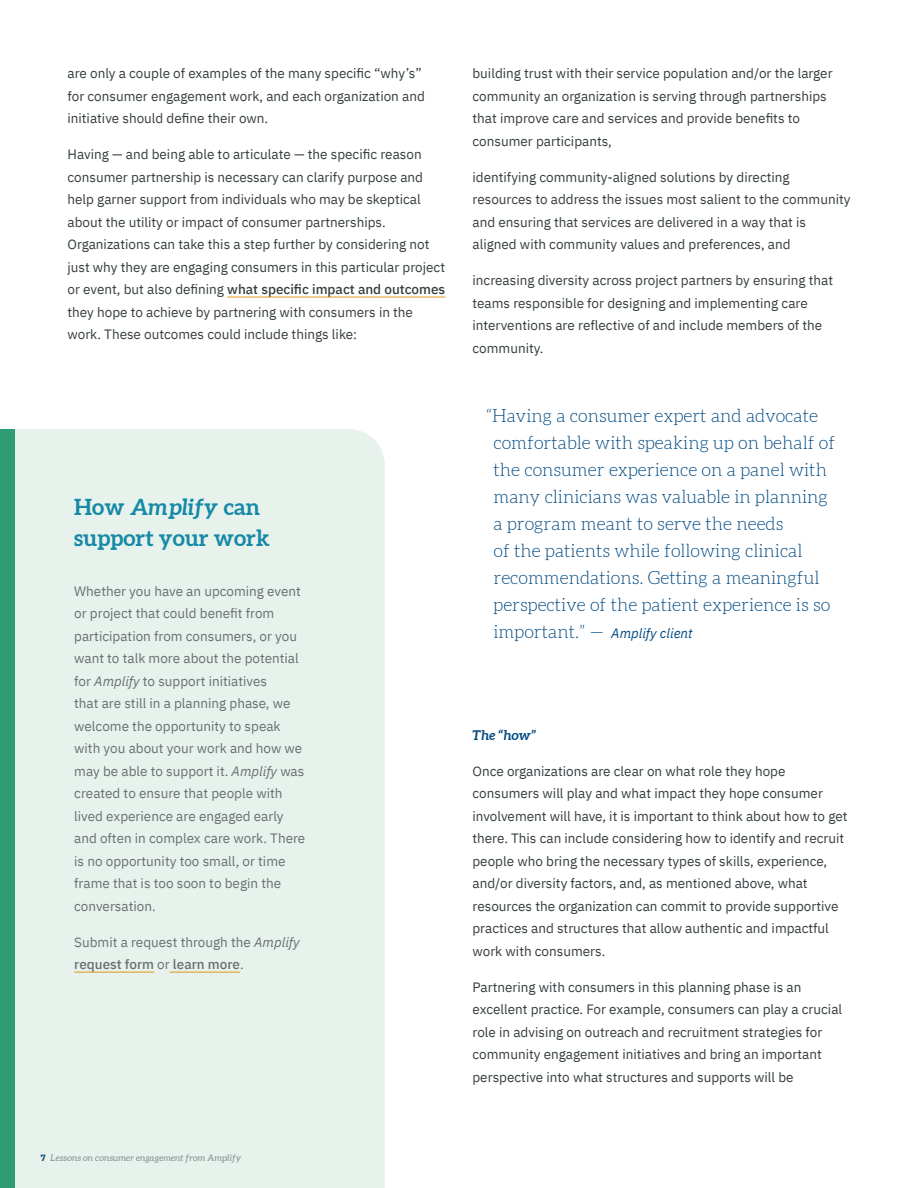
<style>
.page{position:relative;width:918px;height:1188px;background:#fff}
.page>*{position:absolute;margin:0;border:0;box-sizing:border-box;transform-origin:0 0}
.Sidebar__Heading{font:700 22.5px/31.5px "Aleo";color:#1589a6}
.Case_Study__Single_Q{font:300 18px/27px "Aleo";color:#034a81}
.Body__75__Rich_Black{font:13.5px/22.5px "IBM Plex Sans";color:#353d3f}
.Sidebar__Body{font:13.5px/22.5px "IBM Plex Sans";color:#686f71}
.Case_Study__Single_Q-2{font:italic 13.5px "IBM Plex Sans";color:#034a81}
.Subhead_2{font:italic 700 13.5px "Aleo";color:#034a81}
.t1{font:italic 9px "Aleo";letter-spacing:.01em;color:#939598}
.s1{font-weight:500}
.s2{font-style:italic}
.s3{font-family:"Aleo";font-weight:300;font-style:normal;font-size:18px}
.s4{font-family:"IBM Plex Sans";font-weight:700;font-style:normal;color:#034a81}
</style>
<div class="page">
<div style="left:15px;top:429px;width:370px;height:759px;background:#e7f2ec"></div>
<hr style="left:74px;top:972px;width:80px;height:1px;background:#e29616">
<hr style="left:170px;top:972px;width:70px;height:1px;background:#e29616">
<div style="left:0;top:429px;width:15px;height:759px;background:#2e9d75"></div>
<hr style="left:227px;top:297px;width:218px;height:1px;background:#e29616">
<p class="Body__75__Rich_Black" style="left:68px;top:61px;width:359px">are only a couple of examples of the many specific “why’s” for consumer engagement work, and each organization and initiative should define their own.</p>
<p class="Body__75__Rich_Black" style="left:68px;top:142px;width:379px">Having — and being able to articulate — the specific reason consumer partnership is necessary can clarify purpose and help garner support from individuals who may be skeptical about the utility or impact of consumer partnerships.<br>Organizations can take this a step further by considering not just why they are engaging consumers in this particular project or event, but also defining <span class="s1">what specific impact and outcomes </span>they hope to achieve by partnering with consumers in the work. These outcomes could include things like:</p>
<p class="Sidebar__Heading" style="left:74px;top:492px;width:197px">How <span class="s2">Amplify</span> can support your work</p>
<p class="Sidebar__Body" style="left:74px;top:578px;width:233px">Whether you have an upcoming event or project that could benefit from participation from consumers, or you want to talk more about the potential for <span class="s2">Amplify</span> to support initiatives<br>that are still in a planning phase, we welcome the opportunity to speak with you about your work and how we may be able to support it. <span class="s2">Amplify</span> was created to ensure that people with lived experience are engaged early and often in complex care work. There is no opportunity too small, or time frame that is too soon to begin the conversation.</p>
<p class="Sidebar__Body" style="left:74px;top:929px;width:227px">Submit a request through the <span class="s2">Amplify </span><span class="s1">request form</span> or <span class="s1">learn more</span>.</p>
<p class="Body__75__Rich_Black" style="left:472px;top:61px;width:362px">building trust with their service population and/or the larger community an organization is serving through partnerships that improve care and services and provide benefits to consumer participants,</p>
<p class="Body__75__Rich_Black" style="left:472px;top:164px;width:380px">identifying community-aligned solutions by directing resources to address the issues most salient to the community and ensuring that services are delivered in a way that is aligned with community values and preferences, and</p>
<p class="Body__75__Rich_Black" style="left:472px;top:268px;width:362px">increasing diversity across project partners by ensuring that teams responsible for designing and implementing care interventions are reflective of and include members of the community.</p>
<p class="Case_Study__Single_Q" style="left:494px;top:404px;width:343px;text-indent:-8px">“Having a consumer expert and advocate comfortable with speaking up on behalf of the consumer experience on a panel with many clinicians was valuable in planning a program meant to serve the needs<br>of the patients while following clinical recommendations. Getting a meaningful perspective of the patient experience is so</p>
<p class="Case_Study__Single_Q-2" style="left:494px;top:623px;width:201px"><span class="s3">important.” —</span> Amplify client</p>
<p class="Subhead_2" style="left:472px;top:726px;width:65px">The “how”</p>
<p class="Body__75__Rich_Black" style="left:472px;top:758px;width:377px">Once organizations are clear on what role they hope consumers will play and what impact they hope consumer involvement will have, it is important to think about how to get there. This can include considering how to identify and recruit people who bring the necessary types of skills, experience, and/or diversity factors, and, as mentioned above, what resources the organization can commit to provide supportive practices and structures that allow authentic and impactful work with consumers.</p>
<p class="Body__75__Rich_Black" style="left:472px;top:974px;width:371px">Partnering with consumers in this planning phase is an excellent practice. For example, consumers can play a crucial role in advising on outreach and recruitment strategies for community engagement initiatives and bring an important perspective into what structures and supports will be</p>
<p class="t1" style="left:40px;top:1153px;width:202px"><span class="s4">7</span> Lessons on consumer engagement from Amplify</p>
</div>
